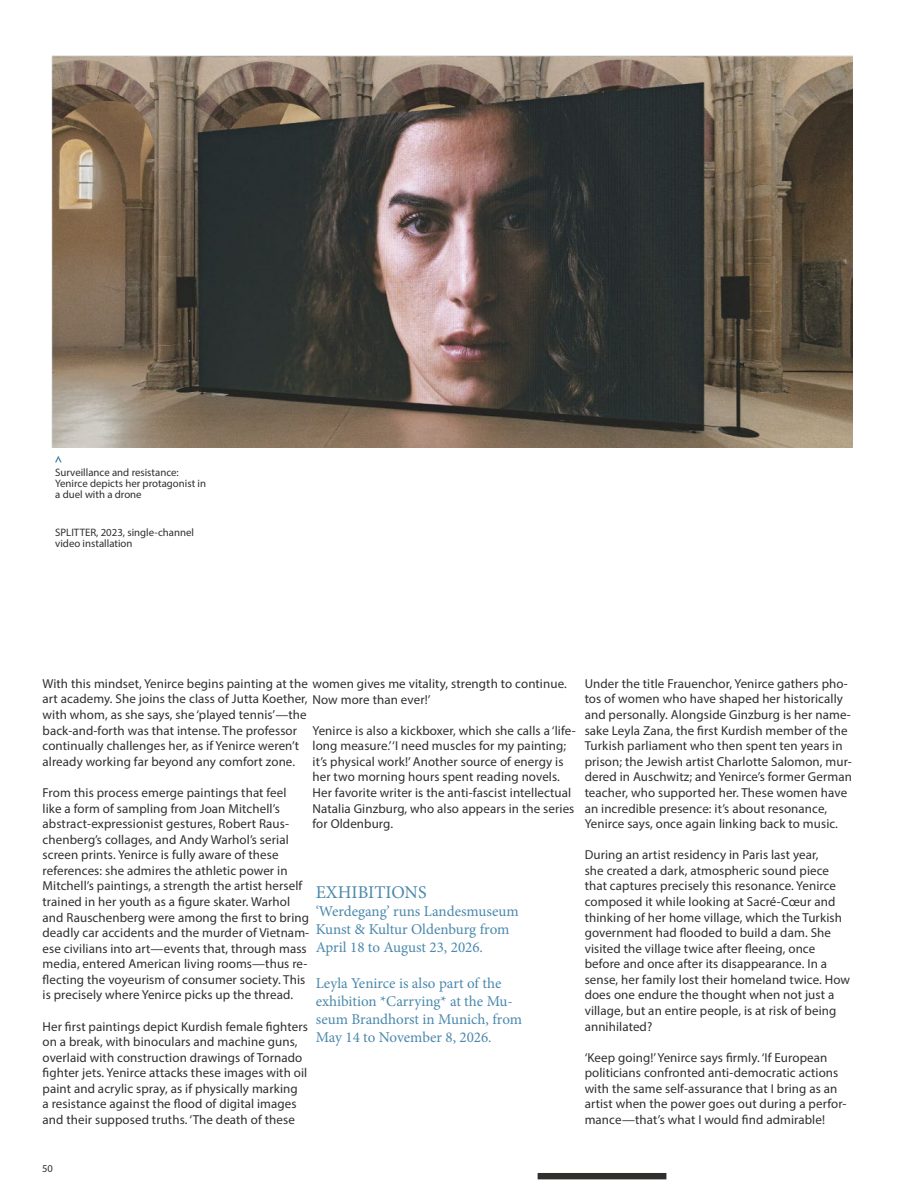
<style>
.page{position:relative;width:906px;height:1191px;background:#fff}
.page>*{position:absolute;margin:0;border:0;box-sizing:border-box;transform-origin:0 0}
.t1{font:18px "Minion Pro";color:#4b88ac}
.t2{font:15px/18px "Minion Pro";color:#4b88ac}
.t3{font:12.9px/15.6px "Myriad Pro";letter-spacing:.01em;color:#2f2f2e}
.t4{font:10.8px/10.9px "Myriad Pro";color:#2f2f2e}
.t5{font:10.5px "Myriad Pro";color:#2f2f2e}
</style>
<div class="page">
<img style="left:51px;top:55px;width:801px;height:393px">
<div style="left:537px;top:1173px;width:129px;height:6px;background:#2f2f2e"></div>
<svg style="left:55px;top:455px;width:7px;height:7px"></svg>
<p class="t4" style="left:55px;top:467px;width:152px">Surveillance and resistance:<br>Yenirce depicts her protagonist in a duel with a drone</p>
<p class="t4" style="left:55px;top:527px;width:140px">SPLITTER, 2023, single-channel video installation</p>
<p class="t3" style="left:43px;top:675px;width:526px">With this mindset, Yenirce begins painting at the women gives me vitality, strength to continue. art academy. She joins the class of Jutta Koether, Now more than ever!’<br>with whom, as she says, she ‘played tennis’—the<br>back-and-forth was that intense. The professor<br>continually challenges her, as if Yenirce weren’t<br>already working far beyond any comfort zone.</p>
<p class="t3" style="left:43px;top:784px;width:268px">From this process emerge paintings that feel<br>like a form of sampling from Joan Mitchell’s abstract-expressionist gestures, Robert Raus&shy;chenberg’s collages, and Andy Warhol’s serial screen prints. Yenirce is fully aware of these references: she admires the athletic power in Mitchell’s paintings, a strength the artist herself trained in her youth as a figure skater. Warhol and Rauschenberg were among the first to bring deadly car accidents and the murder of Vietnam&shy;ese civilians into art—events that, through mass media, entered American living rooms—thus re&shy;flecting the voyeurism of consumer society. This is precisely where Yenirce picks up the thread.</p>
<p class="t3" style="left:43px;top:1018px;width:267px">Her first paintings depict Kurdish female fighters on a break, with binoculars and machine guns, overlaid with construction drawings of Tornado fighter jets. Yenirce attacks these images with oil paint and acrylic spray, as if physically marking<br>a resistance against the flood of digital images and their supposed truths. ‘The death of these</p>
<p class="t3" style="left:312px;top:722px;width:265px">Yenirce is also a kickboxer, which she calls a ‘life&shy;long measure.’‘I need muscles for my painting; it’s physical work!’ Another source of energy is her two morning hours spent reading novels.<br>Her favorite writer is the anti-fascist intellectual Natalia Ginzburg, who also appears in the series for Oldenburg.</p>
<h1 class="t1" style="left:316px;top:880px;width:112px">EXHIBITIONS</h1>
<p class="t2" style="left:316px;top:902px;width:204px">‘Werdegang’ runs Landesmuseum<br>Kunst &amp; Kultur Oldenburg from<br>April 18 to August 23, 2026.</p>
<p class="t2" style="left:316px;top:974px;width:208px">Leyla Yenirce is also part of the exhibition *Carrying* at the Mu&shy;seum Brandhorst in Munich, from<br>May 14 to November 8, 2026.</p>
<p class="t3" style="left:584px;top:675px;width:269px">Under the title Frauenchor, Yenirce gathers pho&shy;tos of women who have shaped her historically and personally. Alongside Ginzburg is her name&shy;sake Leyla Zana, the first Kurdish member of the Turkish parliament who then spent ten years in prison; the Jewish artist Charlotte Salomon, mur&shy;dered in Auschwitz; and Yenirce’s former German teacher, who supported her. These women have an incredible presence: it’s about resonance, Yenirce says, once again linking back to music.</p>
<p class="t3" style="left:584px;top:847px;width:267px">During an artist residency in Paris last year,<br>she created a dark, atmospheric sound piece that captures precisely this resonance. Yenirce composed it while looking at Sacré-Cœur and thinking of her home village, which the Turkish government had flooded to build a dam. She visited the village twice after fleeing, once before and once after its disappearance. In a sense, her family lost their homeland twice. How does one endure the thought when not just a village, but an entire people, is at risk of being annihilated?</p>
<p class="t3" style="left:584px;top:1049px;width:263px">‘Keep going!’ Yenirce says firmly. ‘If European politicians confronted anti-democratic actions with the same self-assurance that I bring as an artist when the power goes out during a perfor&shy;mance—that’s what I would find admirable!</p>
<p class="t5" style="left:42px;top:1161px;width:12px">50</p>
</div>
